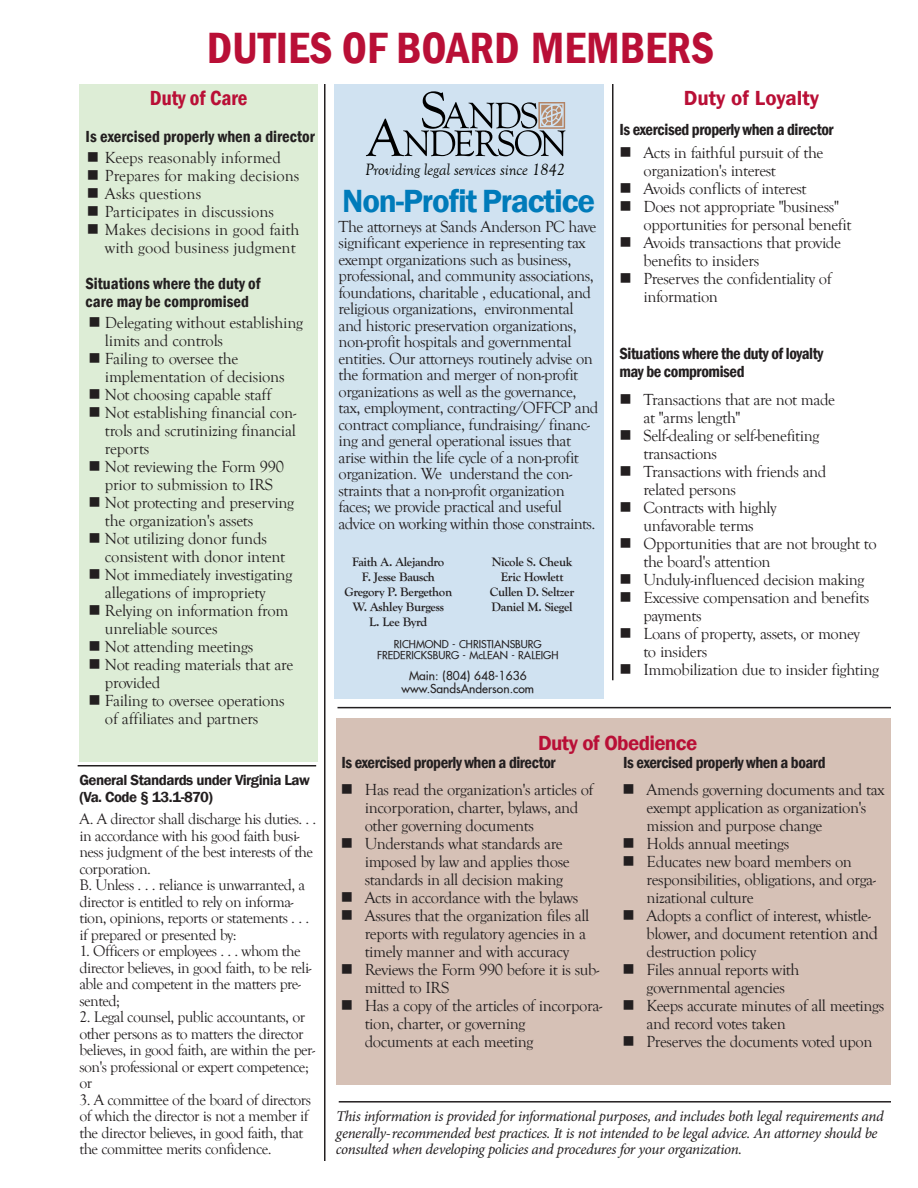
<style>
.page{position:relative;width:918px;height:1188px;background:#fff}
.page>*{position:absolute;margin:0;border:0;box-sizing:border-box;transform-origin:0 0}
.t1{font:600 condensed 45px "Franklin Gothic";color:#b90f36}
.t2{font:600 33px "Franklin Gothic";letter-spacing:-.035em;color:#007bba}
.t3{font:600 21px "Franklin Gothic";letter-spacing:-.03em;color:#b90f36}
.t4{font:600 21px "Franklin Gothic";color:#b90f36}
.t5{font:600 condensed 21px "Franklin Gothic";color:#b90f36}
.t6{font:italic 16.8px "Goudy Old Style T";letter-spacing:-.01em;color:#040503}
.t7{font:16.5px/18px "Goudy Old Style T";letter-spacing:-.025em;color:#231f20}
.t8{font:16.5px/18px "Goudy Old Style T";color:#231f20;text-align:right}
.t9{font:600 condensed 16.5px/18px "Franklin Gothic";letter-spacing:-.025em;color:#231f20}
.t10{font:600 condensed 16.5px/18px "Franklin Gothic";color:#231f20}
.t11{font:15.75px/16.5px "Goudy Old Style T";letter-spacing:-.035em;color:#231f20}
.t12{font:italic 15px/16.5px "Minion Pro";letter-spacing:-.025em;color:#231f20}
.t13{font:600 15px/16.5px "Franklin Gothic";letter-spacing:-.035em;color:#231f20}
.t14{font:700 12.75px/15px "Goudy Old Style T";letter-spacing:-.025em;color:#231f20;text-align:center}
.t15{font:12px/13.5px "Futura";color:#231f20;text-align:center}
.t16{font:10.5px/10.5px "Futura";color:#231f20;text-align:center}
.s1{font-size:18px}
</style>
<div class="page">
<div style="left:337px;top:718px;width:554px;height:367px;background:#d6c1b6"></div>
<div style="left:334px;top:84px;width:270px;height:614px;background:#d0e2f1"></div>
<svg style="left:366px;top:91px;width:200px;height:65px"></svg>
<div style="left:80px;top:84px;width:238px;height:678px;background:#ddedd6"></div>
<hr style="left:324px;top:84px;width:2px;height:1077px;background:#231f20">
<hr style="left:612px;top:84px;width:2px;height:596px;background:#231f20">
<hr style="left:78px;top:765px;width:238px;height:1px;background:#231f20">
<hr style="left:339px;top:1101px;width:552px;height:2px;background:#231f20">
<hr style="left:338px;top:707px;width:553px;height:1px;background:#231f20">
<h1 class="t1" style="left:207px;top:22px;width:509px">DUTIES OF BOARD MEMBERS</h1>
<p class="t5" style="left:150px;top:85px;width:99px">Duty of Care</p>
<p class="t10" style="left:86px;top:127px;width:231px">Is exercised properly when a director</p>
<p class="t8" style="left:87px;top:149px;width:196px">■ Keeps reasonably informed</p>
<p class="t8" style="left:87px;top:167px;width:214px">■ Prepares for making decisions</p>
<p class="t8" style="left:87px;top:185px;width:116px">■ Asks questions</p>
<p class="t8" style="left:87px;top:203px;width:189px">■ Participates in discussions</p>
<p class="t8" style="left:87px;top:221px;width:214px">■ Makes decisions in good faith with good business judgment</p>
<p class="t10" style="left:85px;top:274px;width:177px">Situations where the duty of care may be compromised</p>
<p class="t7" style="left:105px;top:314px;width:200px;text-indent:-16px">■ Delegating without establishing limits and controls</p>
<p class="t7" style="left:105px;top:350px;width:181px;text-indent:-17px">■ Failing to oversee the implementation of decisions</p>
<p class="t7" style="left:88px;top:386px;width:184px">■ Not choosing capable staff</p>
<p class="t7" style="left:105px;top:404px;width:193px;text-align:justify;text-indent:-16px">■ Not establishing financial con&shy;trols and scrutinizing financial reports</p>
<p class="t7" style="left:88px;top:458px;width:197px;text-align:center">■ Not reviewing the Form 990 prior to submission to IRS</p>
<p class="t7" style="left:105px;top:494px;width:191px;text-indent:-16px">■ Not protecting and preserving the organization's assets</p>
<p class="t7" style="left:105px;top:530px;width:182px;text-indent:-16px">■ Not utilizing donor funds consistent with donor intent</p>
<p class="t7" style="left:105px;top:566px;width:189px;text-indent:-16px">■ Not immediately investigating allegations of impropriety</p>
<p class="t7" style="left:105px;top:602px;width:185px;text-indent:-16px">■ Relying on information from unreliable sources</p>
<p class="t7" style="left:88px;top:638px;width:166px">■ Not attending meetings</p>
<p class="t7" style="left:105px;top:656px;width:190px;text-indent:-16px">■ Not reading materials that are provided</p>
<p class="t7" style="left:88px;top:692px;width:198px;text-align:center">■ Failing to oversee operations of affiliates and partners</p>
<p class="t13" style="left:79px;top:772px;width:232px">General Standards under Virginia Law (Va. Code § 13.1-870)</p>
<p class="t11" style="left:79px;top:811px;width:238px">A. A director shall discharge his duties. . . in accordance with his good faith busi&shy;ness judgment of the best interests of the corporation.<br>B. Unless . . . reliance is unwarranted, a director is entitled to rely on informa&shy;tion, opinions, reports or statements . . . if prepared or presented by:</p>
<p class="t11" style="left:79px;top:943px;width:234px">1. Officers or employees . . . whom the director believes, in good faith, to be reli&shy;able and competent in the matters pre&shy;sented;</p>
<p class="t11" style="left:79px;top:1009px;width:237px">2. Legal counsel, public accountants, or other persons as to matters the director believes, in good faith, are within the per&shy;son's professional or expert competence; or</p>
<p class="t11" style="left:79px;top:1091px;width:233px">3. A committee of the board of directors of which the director is not a member if the director believes, in good faith, that the committee merits confidence.</p>
<p class="t6" style="left:365px;top:160px;width:201px">Providing legal services since 1842</p>
<h2 class="t2" style="left:342px;top:182px;width:254px">Non-Profit Practice</h2>
<p class="t7" style="left:339px;top:218px;width:261px;line-height:16.5px">The attorneys at Sands Anderson PC have significant experience in representing tax exempt organizations such as business, professional, and community associations, foundations, charitable , educational, and religious organizations, environmental and historic preservation organizations, non-profit hospitals and governmental entities. Our attorneys routinely advise on the formation and merger of non-profit organizations as well as the governance, tax, employment, contracting/OFFCP and contract compliance, fundraising/ financ&shy;ing and general operational issues that arise within the life cycle of a non-profit organization. We understand the con&shy;straints that a non-profit organization faces; we provide practical and useful advice on working within those constraints.</p>
<p class="t14" style="left:344px;top:554px;width:109px">Faith A. Alejandro<br>F. Jesse Bausch<br>Gregory P. Bergethon<br>W. Ashley Burgess<br>L. Lee Byrd</p>
<p class="t14" style="left:490px;top:554px;width:86px">Nicole S. Cheuk<br>Eric Howlett<br>Cullen D. Seltzer<br>Daniel M. Siegel</p>
<p class="t16" style="left:377px;top:639px;width:183px">RICHMOND - CHRISTIANSBURG<br>FREDERICKSBURG - McLEAN - RALEIGH</p>
<p class="t15" style="left:402px;top:668px;width:134px">Main: (804) 648-1636 www.SandsAnderson.com</p>
<p class="t4" style="left:684px;top:86px;width:137px">Duty of Loyalty</p>
<p class="t9" style="left:620px;top:121px;width:216px">Is exercised properly when a director</p>
<p class="t7" style="left:644px;top:143px;width:182px;text-indent:-24px">■ Acts in faithful pursuit of the organization's interest</p>
<p class="t7" style="left:620px;top:179px;width:189px">■ Avoids conflicts of interest</p>
<p class="t7" style="left:644px;top:197px;width:209px;text-indent:-24px">■ Does not appropriate "business" opportunities for personal benefit</p>
<p class="t7" style="left:644px;top:233px;width:199px;text-indent:-24px">■ Avoids transactions that provide benefits to insiders</p>
<p class="t7" style="left:644px;top:269px;width:190px;text-indent:-24px">■ Preserves the confidentiality of information</p>
<p class="t9" style="left:620px;top:344px;width:205px">Situations where the duty of loyalty may be compromised</p>
<p class="t7" style="left:644px;top:391px;width:193px;text-indent:-24px">■ Transactions that are not made at "arms length"</p>
<p class="t7" style="left:644px;top:427px;width:177px;text-indent:-24px">■ Self-dealing or self-benefiting transactions</p>
<p class="t7" style="left:644px;top:463px;width:185px;text-indent:-24px">■ Transactions with friends and related persons</p>
<p class="t7" style="left:620px;top:499px;width:159px;text-align:center">■ Contracts with highly unfavorable terms</p>
<p class="t7" style="left:644px;top:535px;width:235px;text-indent:-24px">■ Opportunities that are not brought to the board's attention</p>
<p class="t7" style="left:620px;top:571px;width:246px">■ Unduly-influenced decision making</p>
<p class="t7" style="left:644px;top:589px;width:227px;text-indent:-24px">■ Excessive compensation and benefits payments</p>
<p class="t7" style="left:644px;top:625px;width:218px;text-indent:-24px">■ Loans of property, assets, or money to insiders</p>
<p class="t7" style="left:620px;top:661px;width:261px">■ Immobilization due to insider fighting</p>
<p class="t3" style="left:538px;top:730px;width:161px">Duty of Obedience</p>
<p class="t9" style="left:341px;top:753px;width:216px">Is exercised properly when a director</p>
<p class="t9" style="left:623px;top:753px;width:204px">Is exercised properly when a board</p>
<p class="t7" style="left:365px;top:781px;width:230px;text-indent:-24px">■ Has read the organization's articles of incorporation, charter, bylaws, and other governing documents</p>
<p class="t7" style="left:365px;top:835px;width:207px;text-indent:-24px">■ Understands what standards are imposed by law and applies those standards in all decision making</p>
<p class="t7" style="left:341px;top:889px;width:239px">■ Acts in accordance with the bylaws</p>
<p class="t7" style="left:365px;top:907px;width:226px;text-indent:-24px">■ Assures that the organization files all reports with regulatory agencies in a timely manner and with accuracy</p>
<p class="t7" style="left:365px;top:961px;width:236px;text-indent:-24px">■ Reviews the Form 990 before it is sub&shy;mitted to IRS</p>
<p class="t7" style="left:365px;top:997px;width:239px;text-indent:-24px">■ Has a copy of the articles of incorpora&shy;tion, charter, or governing<br>documents at each meeting</p>
<p class="t7" style="left:647px;top:781px;width:240px;text-indent:-24px">■ Amends governing documents and tax exempt application as organization's mission and purpose change</p>
<p class="t7" style="left:623px;top:835px;width:168px">■ Holds annual meetings</p>
<p class="t7" style="left:647px;top:853px;width:231px;text-indent:-24px">■ Educates new board members on responsibilities, obligations, and orga&shy;nizational culture</p>
<p class="t7" style="left:647px;top:907px;width:233px;text-indent:-24px">■ Adopts a conflict of interest, whistle&shy;blower, and document reten<span class="s1">tion and </span>destruction policy</p>
<p class="t7" style="left:623px;top:961px;width:178px;text-align:center">■ Files annual reports with governmental agencies</p>
<p class="t7" style="left:647px;top:997px;width:239px;text-indent:-24px">■ Keeps accurate minutes of all meetings and record votes taken</p>
<p class="t7" style="left:623px;top:1033px;width:251px">■ Preserves the documents voted upon</p>
<p class="t12" style="left:336px;top:1110px;width:549px">This information is provided for informational purposes, and includes both legal requirements and generally-recommended best practices. It is not intended to be legal advice. An attorney should be consulted when developing policies and procedures for your organization.</p>
</div>
